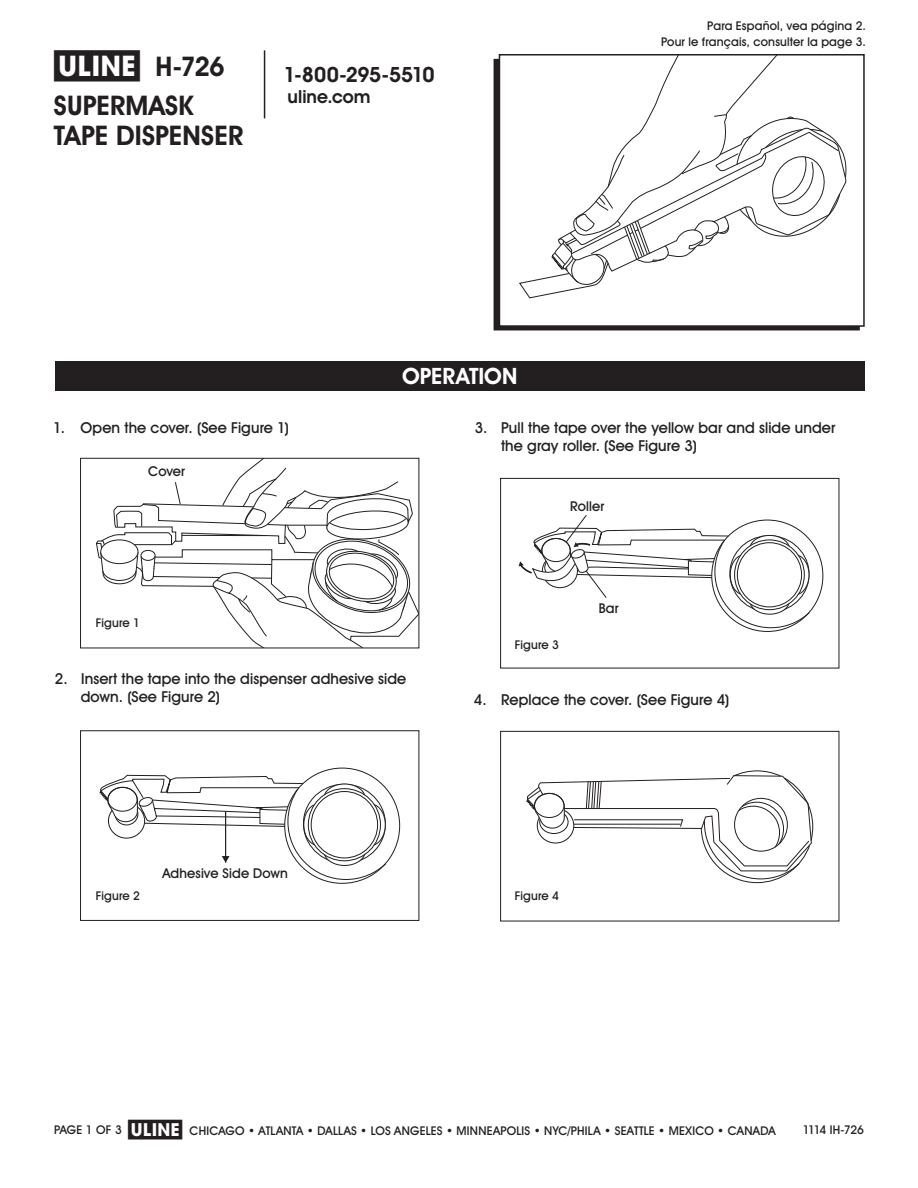
<style>
.page{position:relative;width:918px;height:1188px;background:#fff}
.page>*{position:absolute;margin:0;border:0;box-sizing:border-box;transform-origin:0 0}
.t1{font:700 27px/38.7px "Uline Two Knine";letter-spacing:.005em;color:#231f20}
.t2{font:700 22.5px "Uline Two Knine";letter-spacing:.005em;color:#fff}
.t3{font:700 21px "Uline Two Knine";letter-spacing:-.02em;color:#231f20}
.t4{font:700 18px "Uline Two Knine";color:#231f20}
.t5{font:15px/18px "Uline Two Knine";letter-spacing:.005em;color:#231f20}
.t6{font:13.5px "Uline Two Knine";letter-spacing:.01em;color:#231f20}
.t7{font:12px/16.8px "Uline Two Knine";letter-spacing:.015em;color:#231f20;text-align:right}
.t8{font:12px "Uline Two Knine";letter-spacing:-.055em;color:#231f20}
.s1{font-size:28.5px}
.s2{font-size:18px}
</style>
<div class="page">
<hr style="left:264px;top:50px;width:1px;height:68px;background:#231f20">
<svg style="left:519px;top:515px;width:292px;height:113px"></svg>
<div style="left:500px;top:478px;width:339px;height:190px;border:1px solid #231f20"></div>
<svg style="left:526px;top:770px;width:287px;height:113px"></svg>
<div style="left:500px;top:731px;width:339px;height:190px;border:1px solid #231f20"></div>
<svg style="left:100px;top:767px;width:288px;height:113px"></svg>
<div style="left:80px;top:730px;width:339px;height:191px;border:1px solid #231f20"></div>
<svg style="left:96px;top:460px;width:321px;height:186px"></svg>
<div style="left:80px;top:458px;width:339px;height:190px;border:1px solid #231f20"></div>
<svg style="left:519px;top:57px;width:328px;height:242px"></svg>
<div style="left:499px;top:54px;width:366px;height:273px;border:2px solid #231f20"></div>
<div style="left:55px;top:361px;width:810px;height:30px;background:#231f20"></div>
<div style="left:148px;top:466px;width:66px;height:14px;background:#fff"></div>
<div style="left:148px;top:868px;width:154px;height:16px;background:#fff"></div>
<div style="left:599px;top:602px;width:59px;height:16px;background:#fff"></div>
<h1 class="t1" style="left:54px;top:47px;width:172px"><span class="s1">π</span> H-726<br>SUPERMASK</h1>
<h1 class="t1" style="left:54px;top:116px;width:191px">TAPE DISPENSER</h1>
<h3 class="t3" style="left:284px;top:62px;width:152px">1-800-295-5510</h3>
<p class="t4" style="left:288px;top:86px;width:84px">uline.com</p>
<h2 class="t2" style="left:402px;top:363px;width:117px">OPERATION</h2>
<p class="t7" style="left:661px;top:17px;width:206px">Para Español, vea página 2.<br>Pour le français, consulter la page 3.</p>
<p class="t5" style="left:53px;top:419px;width:237px">1. Open the cover. (See Figure 1)</p>
<p class="t6" style="left:148px;top:463px;width:38px">Cover</p>
<p class="t7" style="left:96px;top:614px;width:46px">Figure 1</p>
<p class="t5" style="left:81px;top:669px;width:327px;text-indent:-26px">2. Insert the tape into the dispenser adhesive side down. (See Figure 2)</p>
<p class="t7" style="left:96px;top:887px;width:46px">Figure 2</p>
<p class="t6" style="left:162px;top:865px;width:127px">Adhesive Side Down</p>
<p class="t5" style="left:501px;top:419px;width:336px;text-indent:-26px">3. Pull the tape over the yellow bar and slide under the gray roller. (See Figure 3)</p>
<p class="t6" style="left:570px;top:498px;width:36px">Roller</p>
<p class="t7" style="left:515px;top:636px;width:46px">Figure 3</p>
<p class="t6" style="left:599px;top:600px;width:21px">Bar</p>
<p class="t5" style="left:474px;top:691px;width:257px">4. Replace the cover. (See Figure 4)</p>
<p class="t7" style="left:515px;top:887px;width:46px">Figure 4</p>
<p class="t7" style="left:54px;top:1122px;width:723px">PAGE 1 OF 3 <span class="s2">π</span> CHICAGO • ATLANTA • DALLAS • LOS ANGELES • MINNEAPOLIS • NYC/PHILA • SEATTLE • MEXICO • CANADA</p>
<p class="t8" style="left:803px;top:1122px;width:63px">1114 IH-726</p>
</div>
